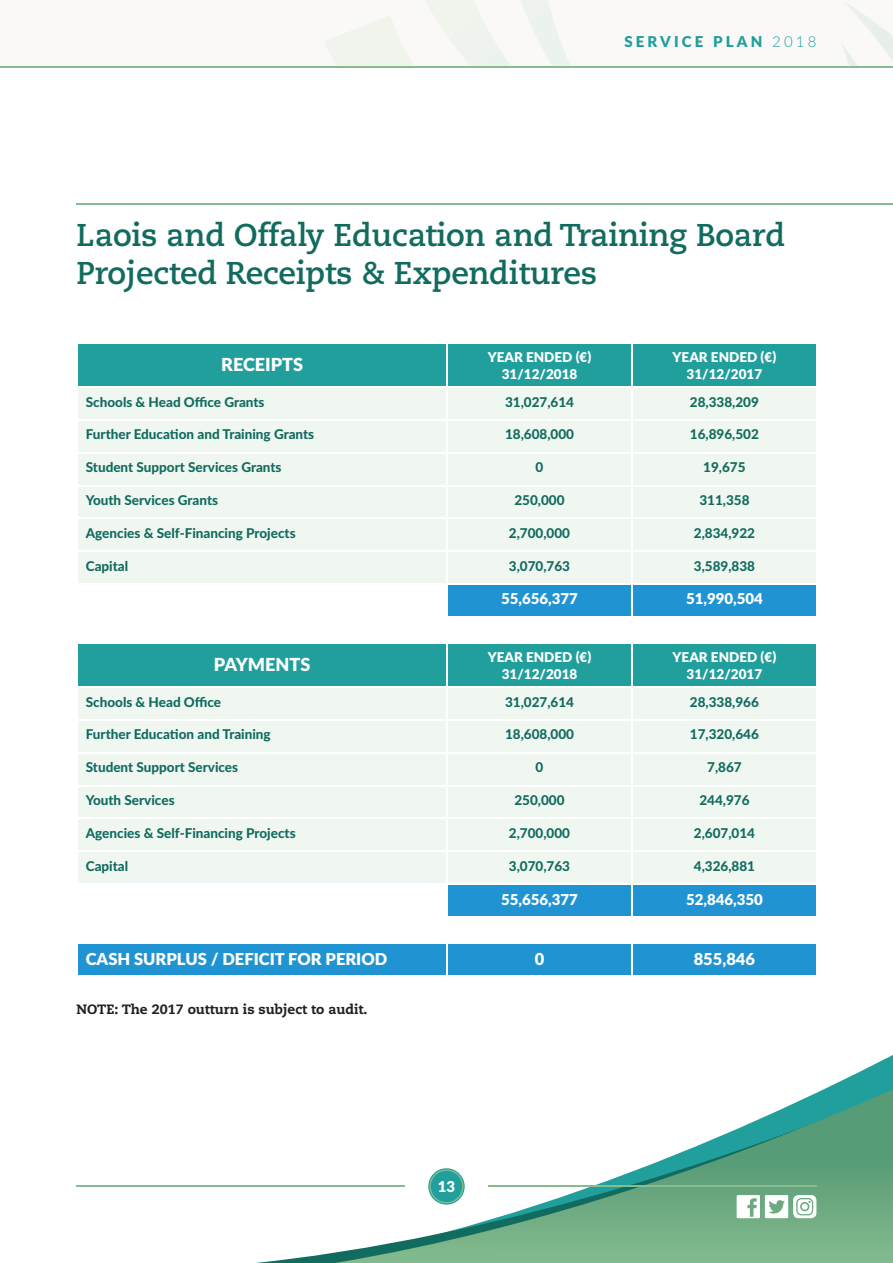
<style>
.page{position:relative;width:893px;height:1263px;background:#fff}
.page>*{position:absolute;margin:0;border:0;box-sizing:border-box;transform-origin:0 0}
.t1{font:700 31.5px/37.8px "Caecilia LT Std";letter-spacing:-.01em;color:#116b5f}
.t2{font:900 18px "Lato";color:#fff}
.t3{font:900 16.5px "Lato";color:#fff}
.t4{font:900 15px "Lato";color:#fff}
.t5{font:900 15px "Lato";letter-spacing:.21em;color:#219f9c}
.t6{font:800 13.5px "Lato";color:#116b5f}
.t7{font:900 13.5px/16.5px "Lato";color:#fff;text-align:center}
.t8{font:800 13.5px "Caecilia LT Std";color:#231f20}
.s1{font-weight:300}
</style>
<div class="page">
<div style="left:0;top:0;width:893px;height:66px;background:#faf9f8"></div>
<svg style="left:76px;top:1055px;width:817px;height:208px"></svg>
<svg style="left:335px;top:1089px;width:558px;height:174px"></svg>
<svg style="left:428px;top:1168px;width:37px;height:36px"></svg>
<svg style="left:429px;top:1169px;width:34px;height:34px"></svg>
<hr style="left:77px;top:1186px;width:328px;height:1px;background:#85bd8f">
<hr style="left:488px;top:1186px;width:328px;height:1px;background:#85bd8f">
<hr style="left:0;top:66px;width:893px;height:2px;background:#85bd8f">
<svg style="left:737px;top:1195px;width:79px;height:23px"></svg>
<div style="left:78px;top:344px;width:738px;height:42px;background:#219f9c"></div>
<div style="left:78px;top:388px;width:738px;height:195px;background:#f0f7f1"></div>
<div style="left:448px;top:585px;width:368px;height:31px;background:#2094d2"></div>
<hr style="left:78px;top:419px;width:369px;height:2px;background:#fff">
<hr style="left:447px;top:419px;width:185px;height:2px;background:#fff">
<hr style="left:632px;top:419px;width:184px;height:2px;background:#fff">
<hr style="left:78px;top:452px;width:369px;height:1px;background:#fff">
<hr style="left:447px;top:452px;width:185px;height:1px;background:#fff">
<hr style="left:632px;top:452px;width:184px;height:1px;background:#fff">
<hr style="left:78px;top:485px;width:369px;height:1px;background:#fff">
<hr style="left:447px;top:485px;width:185px;height:1px;background:#fff">
<hr style="left:632px;top:485px;width:184px;height:1px;background:#fff">
<hr style="left:78px;top:518px;width:369px;height:1px;background:#fff">
<hr style="left:447px;top:518px;width:185px;height:1px;background:#fff">
<hr style="left:632px;top:518px;width:184px;height:1px;background:#fff">
<hr style="left:78px;top:550px;width:369px;height:2px;background:#fff">
<hr style="left:447px;top:550px;width:185px;height:2px;background:#fff">
<hr style="left:632px;top:550px;width:184px;height:2px;background:#fff">
<hr style="left:446px;top:344px;width:2px;height:42px;background:#fff">
<hr style="left:631px;top:344px;width:2px;height:42px;background:#fff">
<hr style="left:446px;top:388px;width:2px;height:31px;background:#fff">
<hr style="left:631px;top:388px;width:2px;height:31px;background:#fff">
<hr style="left:446px;top:421px;width:2px;height:31px;background:#fff">
<hr style="left:631px;top:421px;width:2px;height:31px;background:#fff">
<hr style="left:446px;top:453px;width:2px;height:32px;background:#fff">
<hr style="left:631px;top:453px;width:2px;height:32px;background:#fff">
<hr style="left:446px;top:486px;width:2px;height:32px;background:#fff">
<hr style="left:631px;top:486px;width:2px;height:32px;background:#fff">
<hr style="left:446px;top:519px;width:2px;height:31px;background:#fff">
<hr style="left:631px;top:519px;width:2px;height:31px;background:#fff">
<hr style="left:446px;top:552px;width:2px;height:31px;background:#fff">
<hr style="left:631px;top:552px;width:2px;height:31px;background:#fff">
<hr style="left:631px;top:585px;width:2px;height:31px;background:#fff">
<hr style="left:77px;top:204px;width:816px;height:1px;background:#85bd8f">
<div style="left:78px;top:644px;width:738px;height:42px;background:#219f9c"></div>
<div style="left:78px;top:688px;width:738px;height:195px;background:#f0f7f1"></div>
<div style="left:448px;top:885px;width:368px;height:31px;background:#2094d2"></div>
<hr style="left:78px;top:719px;width:369px;height:2px;background:#fff">
<hr style="left:447px;top:719px;width:185px;height:2px;background:#fff">
<hr style="left:632px;top:719px;width:184px;height:2px;background:#fff">
<hr style="left:78px;top:752px;width:369px;height:1px;background:#fff">
<hr style="left:447px;top:752px;width:185px;height:1px;background:#fff">
<hr style="left:632px;top:752px;width:184px;height:1px;background:#fff">
<hr style="left:78px;top:785px;width:369px;height:1px;background:#fff">
<hr style="left:447px;top:785px;width:185px;height:1px;background:#fff">
<hr style="left:632px;top:785px;width:184px;height:1px;background:#fff">
<hr style="left:78px;top:818px;width:369px;height:1px;background:#fff">
<hr style="left:447px;top:818px;width:185px;height:1px;background:#fff">
<hr style="left:632px;top:818px;width:184px;height:1px;background:#fff">
<hr style="left:78px;top:850px;width:369px;height:2px;background:#fff">
<hr style="left:447px;top:850px;width:185px;height:2px;background:#fff">
<hr style="left:632px;top:850px;width:184px;height:2px;background:#fff">
<hr style="left:446px;top:643px;width:2px;height:43px;background:#fff">
<hr style="left:631px;top:643px;width:2px;height:43px;background:#fff">
<hr style="left:446px;top:688px;width:2px;height:31px;background:#fff">
<hr style="left:631px;top:688px;width:2px;height:31px;background:#fff">
<hr style="left:446px;top:721px;width:2px;height:31px;background:#fff">
<hr style="left:631px;top:721px;width:2px;height:31px;background:#fff">
<hr style="left:446px;top:753px;width:2px;height:32px;background:#fff">
<hr style="left:631px;top:753px;width:2px;height:32px;background:#fff">
<hr style="left:446px;top:786px;width:2px;height:32px;background:#fff">
<hr style="left:631px;top:786px;width:2px;height:32px;background:#fff">
<hr style="left:446px;top:819px;width:2px;height:31px;background:#fff">
<hr style="left:631px;top:819px;width:2px;height:31px;background:#fff">
<hr style="left:446px;top:852px;width:2px;height:31px;background:#fff">
<hr style="left:631px;top:852px;width:2px;height:31px;background:#fff">
<hr style="left:631px;top:885px;width:2px;height:31px;background:#fff">
<div style="left:77px;top:943px;width:370px;height:33px;background:#2094d2"></div>
<div style="left:448px;top:944px;width:368px;height:31px;background:#2094d2"></div>
<hr style="left:77px;top:942px;width:370px;height:2px;background:#fff">
<hr style="left:77px;top:975px;width:370px;height:1px;background:#fff">
<hr style="left:77px;top:944px;width:1px;height:31px;background:#fff">
<hr style="left:446px;top:944px;width:2px;height:31px;background:#fff">
<hr style="left:631px;top:944px;width:2px;height:31px;background:#fff">
<p class="t5" style="left:624px;top:30px;width:193px">SERVICE PLAN <span class="s1">2018</span></p>
<h1 class="t1" style="left:77px;top:217px;width:710px">Laois and Offaly Education and Training Board<br>Projected Receipts &amp; Expenditures</h1>
<h2 class="t2" style="left:221px;top:351px;width:83px">RECEIPTS</h2>
<p class="t7" style="left:488px;top:348px;width:105px">YEAR ENDED (€)<br>31/12/2018</p>
<p class="t7" style="left:673px;top:348px;width:105px">YEAR ENDED (€)<br>31/12/2017</p>
<p class="t6" style="left:86px;top:392px;width:180px">Schools &amp; Head Office Grants</p>
<p class="t6" style="left:505px;top:392px;width:71px">31,027,614</p>
<p class="t6" style="left:690px;top:392px;width:71px">28,338,209</p>
<p class="t6" style="left:86px;top:424px;width:230px">Further Education and Training Grants</p>
<p class="t6" style="left:505px;top:424px;width:71px">18,608,000</p>
<p class="t6" style="left:690px;top:424px;width:71px">16,896,502</p>
<p class="t6" style="left:86px;top:457px;width:197px">Student Support Services Grants</p>
<p class="t6" style="left:536px;top:457px;width:9px">0</p>
<p class="t6" style="left:703px;top:457px;width:44px">19,675</p>
<p class="t6" style="left:86px;top:490px;width:134px">Youth Services Grants</p>
<p class="t6" style="left:514px;top:490px;width:52px">250,000</p>
<p class="t6" style="left:699px;top:490px;width:52px">311,358</p>
<p class="t6" style="left:86px;top:523px;width:211px">Agencies &amp; Self-Financing Projects</p>
<p class="t6" style="left:509px;top:523px;width:63px">2,700,000</p>
<p class="t6" style="left:694px;top:523px;width:63px">2,834,922</p>
<p class="t6" style="left:86px;top:556px;width:44px">Capital</p>
<p class="t6" style="left:509px;top:556px;width:63px">3,070,763</p>
<p class="t6" style="left:694px;top:556px;width:63px">3,589,838</p>
<p class="t4" style="left:501px;top:588px;width:78px">55,656,377</p>
<p class="t4" style="left:686px;top:588px;width:78px">51,990,504</p>
<h2 class="t2" style="left:214px;top:651px;width:98px">PAYMENTS</h2>
<p class="t7" style="left:488px;top:648px;width:105px">YEAR ENDED (€)<br>31/12/2018</p>
<p class="t7" style="left:673px;top:648px;width:105px">YEAR ENDED (€)<br>31/12/2017</p>
<p class="t6" style="left:86px;top:692px;width:137px">Schools &amp; Head Office</p>
<p class="t6" style="left:505px;top:692px;width:71px">31,027,614</p>
<p class="t6" style="left:690px;top:692px;width:71px">28,338,966</p>
<p class="t6" style="left:86px;top:724px;width:186px">Further Education and Training</p>
<p class="t6" style="left:505px;top:724px;width:71px">18,608,000</p>
<p class="t6" style="left:690px;top:724px;width:71px">17,320,646</p>
<p class="t6" style="left:86px;top:757px;width:154px">Student Support Services</p>
<p class="t6" style="left:536px;top:757px;width:9px">0</p>
<p class="t6" style="left:707px;top:757px;width:36px">7,867</p>
<p class="t6" style="left:86px;top:790px;width:90px">Youth Services</p>
<p class="t6" style="left:514px;top:790px;width:52px">250,000</p>
<p class="t6" style="left:699px;top:790px;width:52px">244,976</p>
<p class="t6" style="left:86px;top:823px;width:211px">Agencies &amp; Self-Financing Projects</p>
<p class="t6" style="left:509px;top:823px;width:63px">2,700,000</p>
<p class="t6" style="left:694px;top:823px;width:63px">2,607,014</p>
<p class="t6" style="left:86px;top:856px;width:44px">Capital</p>
<p class="t6" style="left:509px;top:856px;width:63px">3,070,763</p>
<p class="t6" style="left:694px;top:856px;width:63px">4,326,881</p>
<p class="t4" style="left:501px;top:888px;width:78px">55,656,377</p>
<p class="t4" style="left:686px;top:888px;width:78px">52,846,350</p>
<p class="t3" style="left:86px;top:946px;width:303px">CASH SURPLUS / DEFICIT FOR PERIOD</p>
<p class="t3" style="left:535px;top:946px;width:11px">0</p>
<p class="t3" style="left:694px;top:946px;width:63px">855,846</p>
<p class="t8" style="left:77px;top:1001px;width:293px">NOTE: The 2017 outturn is subject to audit.</p>
<p class="t4" style="left:438px;top:1175px;width:19px">13</p>
</div>
